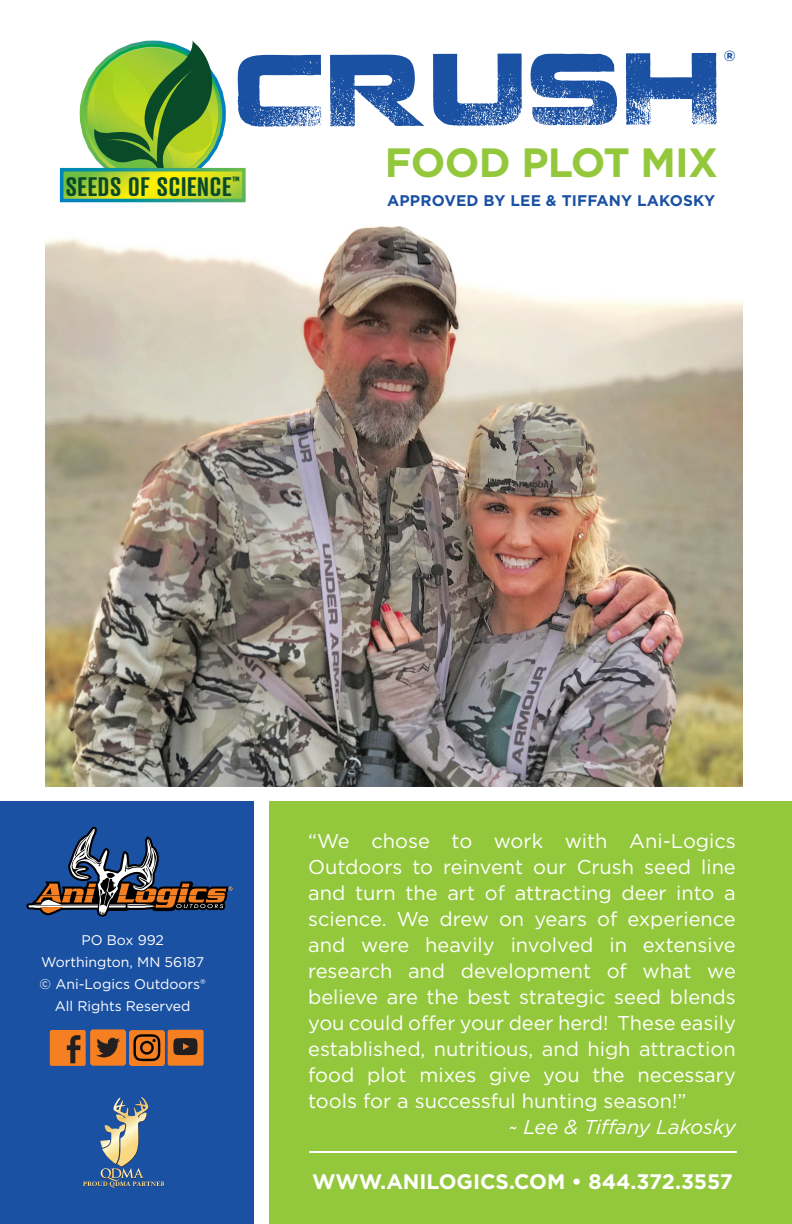
<style>
.page{position:relative;width:792px;height:1224px;background:#fff}
.page>*{position:absolute;margin:0;border:0;box-sizing:border-box;transform-origin:0 0}
.t1{font:700 40.8px "Gotham";letter-spacing:-.02em;color:#94c83c}
.t2{font:700 30.2px "Gotham";color:#1b51a3}
.t3{font:600 26px "Atrament";letter-spacing:.025em;color:#094a28}
.t4{font:700 21px "Gotham";color:#fff}
.t5{font:20px/26px "Gotham";color:#fff;text-align:justify}
.t6{font:italic 20px "Gotham";letter-spacing:-.005em;color:#fff}
.t7{font:700 15.4px "Gotham";letter-spacing:.01em;color:#1b51a3}
.t8{font:14px/22px "Gotham";color:#fff;text-align:center}
</style>
<div class="page">
<div style="left:0;top:801px;width:253px;height:423px;background:#1b51a3"></div>
<div style="left:269px;top:801px;width:523px;height:423px;background:#94c83c"></div>
<svg style="left:26px;top:827px;width:207px;height:90px"></svg>
<img style="left:46px;top:226px;width:696px;height:560px">
<svg style="left:83px;top:1097px;width:81px;height:91px"></svg>
<div style="left:90px;top:1029px;width:36px;height:37px;background:#f57f21;border-radius:3px"></div>
<svg style="left:96px;top:1038px;width:24px;height:19px"></svg>
<div style="left:50px;top:1030px;width:36px;height:36px;background:#f57f21;border-radius:2px"></div>
<svg style="left:67px;top:1035px;width:14px;height:28px"></svg>
<div style="left:129px;top:1030px;width:36px;height:36px;background:#f57f21;border-radius:3px"></div>
<svg style="left:134px;top:1034px;width:26px;height:27px"></svg>
<div style="left:168px;top:1030px;width:36px;height:36px;background:#f57f21;border-radius:2px"></div>
<svg style="left:173px;top:1038px;width:25px;height:17px"></svg>
<hr style="left:309px;top:1151px;width:428px;height:2px;background:#fff">
<svg style="left:59px;top:40px;width:658px;height:163px"></svg>
<svg style="left:65px;top:173px;width:176px;height:24px;background:#cbdc21"></svg>
<h3 class="t3" style="left:66px;top:170px;width:175px">SEEDS OF SCIENCE<sup>™</sup></h3>
<h2 class="t2" style="left:724px;top:41px;width:13px">®</h2>
<h1 class="t1" style="left:385px;top:136px;width:335px">FOOD PLOT MIX</h1>
<p class="t7" style="left:387px;top:191px;width:329px">APPROVED BY LEE &amp; TIFFANY LAKOSKY</p>
<p class="t8" style="left:40px;top:928px;width:167px">PO Box 992<br>Worthington, MN 56187 © Ani-Logics Outdoors®<br>All Rights Reserved</p>
<p class="t5" style="left:308px;top:828px;width:429px">“We chose to work with Ani-Logics Outdoors to reinvent our Crush seed line and turn the art of attracting deer into a science. We drew on years of experience and were heavily involved in extensive research and development of what we believe are the best strategic seed blends you could offer your deer herd! These easily established, nutritious, and high attraction food plot mixes give you the necessary tools for a successful hunting season!”</p>
<p class="t6" style="left:508px;top:1116px;width:229px">~ Lee &amp; Tiffany Lakosky</p>
<p class="t4" style="left:312px;top:1168px;width:422px">WWW.ANILOGICS.COM • 844.372.3557</p>
</div>
